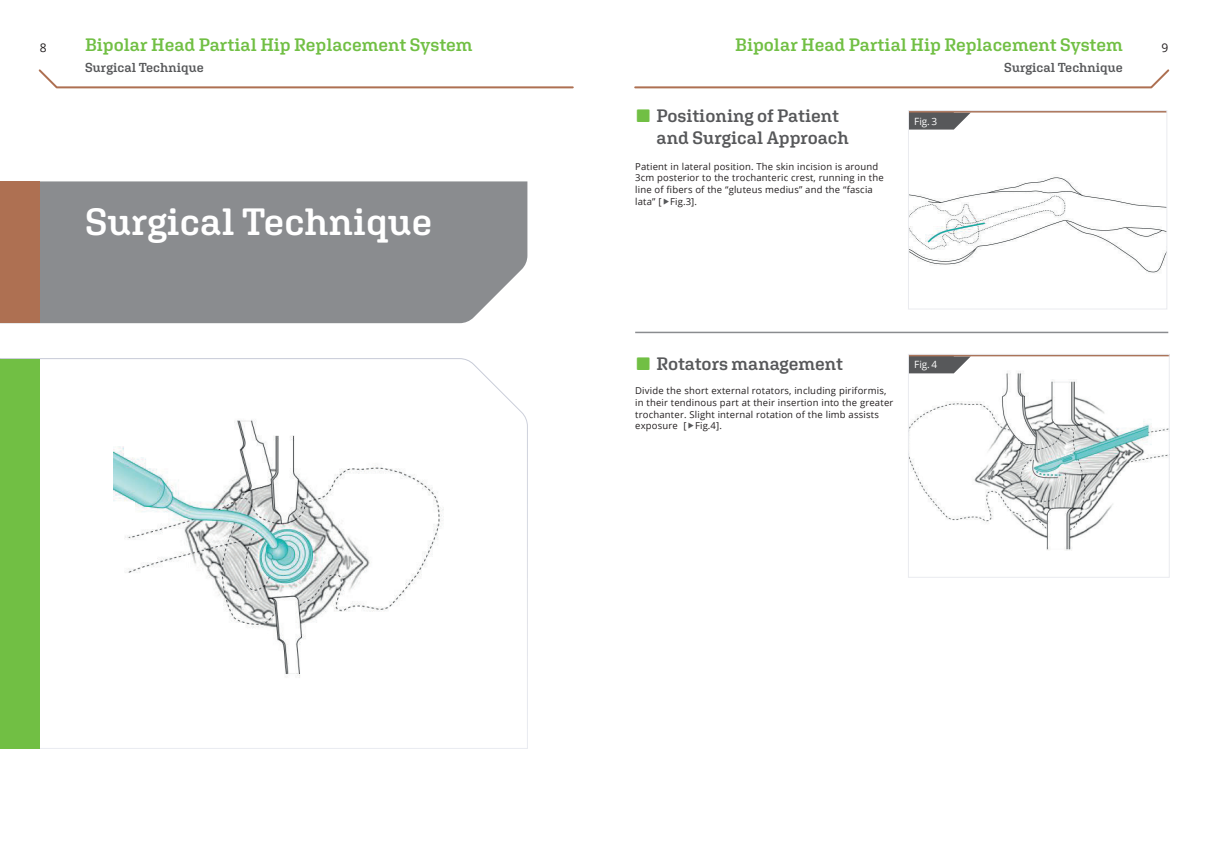
<style>
.page{position:relative;width:1208px;height:859px;background:#fff}
.page>*{position:absolute;margin:0;border:0;box-sizing:border-box;transform-origin:0 0}
.Title_-_headline_38p{font:600 38px "Aglet Slab";letter-spacing:-.005em;color:#fff}
.Page_top_index_green{font:600 18px "Aglet Slab";color:#71bf44}
.t1{font:600 18px/21.6px "Aglet Slab";letter-spacing:-.005em;color:#57585a}
.Page_top_index_green-2{font:600 13px "Aglet Slab";letter-spacing:-.005em;color:#57585a}
.t2{font:12px "Open Sans";color:#231f20}
.t3{font:10px "Open Sans";color:#fff}
.Standard_text_9_5pt{font:9.5px/11.8px "Open Sans";letter-spacing:.02em;color:#231f20}
.s1{font-size:20.5px;color:#71bf44}
</style>
<div class="page">
<svg style="left:634px;top:69px;width:536px;height:20px"></svg>
<svg style="left:38px;top:69px;width:536px;height:20px"></svg>
<svg style="left:0;top:358px;width:528px;height:391px"></svg>
<div style="left:40px;top:181px;width:487px;height:142px;background:#8a8c8f"></div>
<div style="left:0;top:181px;width:40px;height:142px;background:#ae7052"></div>
<div style="left:0;top:359px;width:40px;height:389px;background:#71bf44"></div>
<hr style="left:635px;top:332px;width:533px;height:1px;background:#8a8c8f">
<img style="left:910px;top:177px;width:255px;height:96px">
<svg style="left:910px;top:113px;width:60px;height:17px"></svg>
<hr style="left:908px;top:111px;width:258px;height:2px;background:#ab7459">
<div style="left:908px;top:110px;width:259px;height:199px;border:1px solid #eaebef"></div>
<img style="left:910px;top:371px;width:257px;height:180px">
<svg style="left:910px;top:356px;width:60px;height:17px"></svg>
<div style="left:908px;top:354px;width:261px;height:224px;border:1px solid #eaebef"></div>
<p class="t2" style="left:40px;top:39px;width:8px">8</p>
<p class="Page_top_index_green" style="left:85px;top:34px;width:389px">Bipolar Head Partial Hip Replacement System</p>
<p class="t2" style="left:1161px;top:39px;width:8px">9</p>
<p class="Page_top_index_green-2" style="left:85px;top:60px;width:120px">Surgical Technique</p>
<p class="Page_top_index_green" style="left:735px;top:34px;width:389px">Bipolar Head Partial Hip Replacement System</p>
<p class="Page_top_index_green-2" style="left:1004px;top:60px;width:120px">Surgical Technique</p>
<p class="Title_-_headline_38p" style="left:85px;top:199px;width:349px">Surgical Technique</p>
<p class="t1" style="left:656px;top:105px;width:194px;text-indent:-21px"><span class="s1">⬛</span> Positioning of Patient and Surgical Approach</p>
<p class="Standard_text_9_5pt" style="left:635px;top:160px;width:250px">Patient in lateral position. The skin incision is around 3cm posterior to the trochanteric crest, running in the line of fibers of the “gluteus medius” and the “fascia lata” [ Fig.3].</p>
<p class="t3" style="left:914px;top:114px;width:25px">Fig. 3</p>
<p class="t1" style="left:635px;top:353px;width:209px"><span class="s1">⬛</span> Rotators management</p>
<p class="Standard_text_9_5pt" style="left:635px;top:384px;width:260px">Divide the short external rotators, including piriformis, in their tendinous part at their insertion into the greater trochanter. Slight internal rotation of the limb assists exposure [ Fig.4].</p>
<p class="t3" style="left:914px;top:358px;width:25px">Fig. 4</p>
</div>
